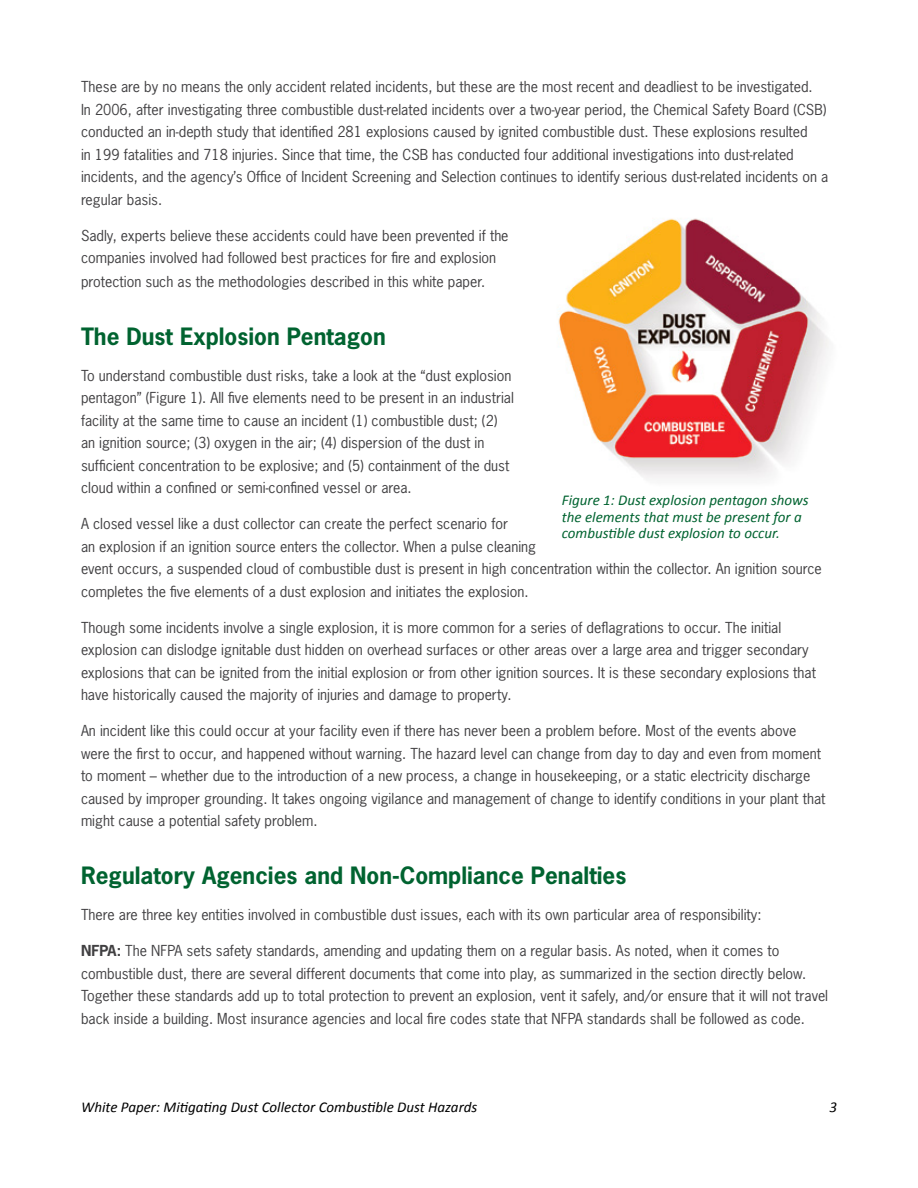
<style>
.page{position:relative;width:918px;height:1188px;background:#fff}
.page>*{position:absolute;margin:0;border:0;box-sizing:border-box;transform-origin:0 0}
.t1{font:700 22.5px "News Gothic Std";color:#006330}
.t2{font:italic 15px/16.5px "Calibri";color:#006330}
.t3{font:italic 15px "Calibri";color:#000}
.t4{font:14.25px/22.5px "News Gothic Std";color:#414042}
.s1{font-weight:700}
</style>
<div class="page">
<img style="left:558px;top:218px;width:271px;height:260px">
<p class="t4" style="left:81px;top:75px;width:749px">These are by no means the only accident related incidents, but these are the most recent and deadliest to be investigated.<br>In 2006, after investigating three combustible dust-related incidents over a two-year period, the Chemical Safety Board (CSB) conducted an in-depth study that identified 281 explosions caused by ignited combustible dust. These explosions resulted<br>in 199 fatalities and 718 injuries. Since that time, the CSB has conducted four additional investigations into dust-related incidents, and the agency’s Office of Incident Screening and Selection continues to identify serious dust-related incidents on a regular basis.</p>
<p class="t4" style="left:81px;top:224px;width:429px">Sadly, experts believe these accidents could have been prevented if the companies involved had followed best practices for fire and explosion</p>
<p class="t4" style="left:81px;top:270px;width:406px">protection such as the methodologies described in this white paper.</p>
<h1 class="t1" style="left:81px;top:321px;width:306px">The Dust Explosion Pentagon</h1>
<p class="t4" style="left:81px;top:364px;width:434px">To understand combustible dust risks, take a look at the “dust explosion pentagon” (Figure 1). All five elements need to be present in an industrial facility at the same time to cause an incident (1) combustible dust; (2) an ignition source; (3) oxygen in the air; (4) dispersion of the dust in sufficient concentration to be explosive; and (5) containment of the dust cloud within a confined or semi-confined vessel or area.</p>
<p class="t4" style="left:81px;top:513px;width:742px">A closed vessel like a dust collector can create the perfect scenario for<br>an explosion if an ignition source enters the collector. When a pulse cleaning<br>event occurs, a suspended cloud of combustible dust is present in high concentration within the collector. An ignition source completes the five elements of a dust explosion and initiates the explosion.</p>
<p class="t4" style="left:81px;top:616px;width:737px">Though some incidents involve a single explosion, it is more common for a series of deflagrations to occur. The initial explosion can dislodge ignitable dust hidden on overhead surfaces or other areas over a large area and trigger secondary explosions that can be ignited from the initial explosion or from other ignition sources. It is these secondary explosions that have historically caused the majority of injuries and damage to property.</p>
<p class="t4" style="left:81px;top:720px;width:746px">An incident like this could occur at your facility even if there has never been a problem before. Most of the events above were the first to occur, and happened without warning. The hazard level can change from day to day and even from moment to moment – whether due to the introduction of a new process, a change in housekeeping, or a static electricity discharge caused by improper grounding. It takes ongoing vigilance and management of change to identify conditions in your plant that might cause a potential safety problem.</p>
<h1 class="t1" style="left:81px;top:861px;width:547px">Regulatory Agencies and Non-Compliance Penalties</h1>
<p class="t4" style="left:81px;top:903px;width:682px">There are three key entities involved in combustible dust issues, each with its own particular area of responsibility:</p>
<p class="t4" style="left:81px;top:939px;width:749px"><span class="s1">NFPA:</span> The NFPA sets safety standards, amending and updating them on a regular basis. As noted, when it comes to combustible dust, there are several different documents that come into play, as summarized in the section directly below.<br>Together these standards add up to total protection to prevent an explosion, vent it safely, and/or ensure that it will not travel back inside a building. Most insurance agencies and local fire codes state that NFPA standards shall be followed as code.</p>
<p class="t2" style="left:562px;top:492px;width:248px">Figure 1: Dust explosion pentagon shows the elements that must be present for a combustible dust explosion to occur.</p>
<p class="t3" style="left:81px;top:1096px;width:398px">White Paper: Mitigating Dust Collector Combustible Dust Hazards</p>
<p class="t3" style="left:829px;top:1097px;width:9px">3</p>
</div>
